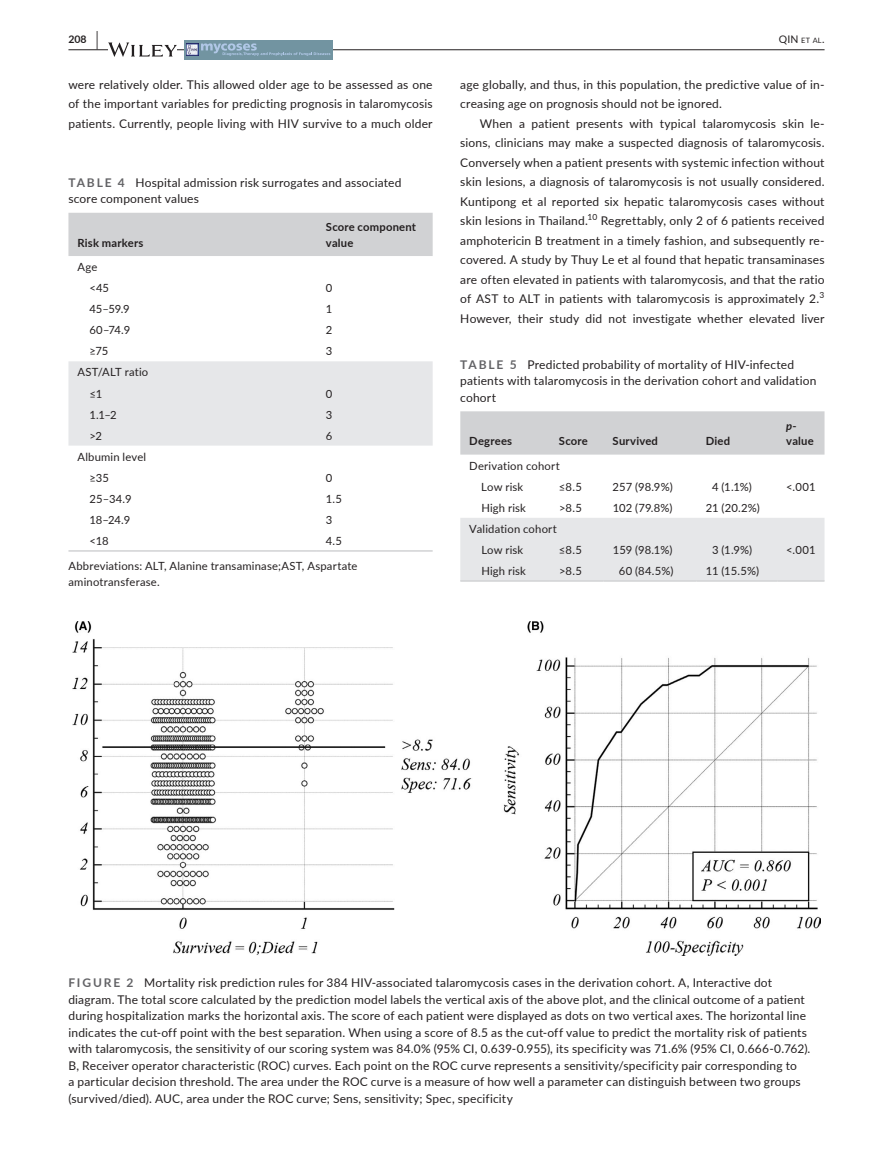
<style>
.page{position:relative;width:893px;height:1174px;background:#fff}
.page>*{position:absolute;margin:0;border:0;box-sizing:border-box;transform-origin:0 0}
.t1{font:12px/19.5px "Lato";letter-spacing:.015em;color:#231f20}
.t2{font:11.25px/21px "Lato";letter-spacing:.015em;color:#231f20}
.t3{font:700 11.25px/15.8px "Lato";letter-spacing:.02em;color:#231f20}
.t4{font:10.5px "Lato";color:#231f20}
.t5{font:700 10.5px "Lato";color:#231f20}
.t6{font:8.4px "Lato";color:#231f20}
.s1{font-size:19.5px}
.s2{font-size:7.35px}
.s3{font-weight:700;color:#636366}
.s4{font-style:italic}
</style>
<div class="page">
<hr style="left:68px;top:49px;width:756px;height:1px;background:#231f20">
<svg style="left:108px;top:42px;width:69px;height:15px"></svg>
<div style="left:185px;top:40px;width:148px;height:20px;background:#7294a1"></div>
<svg style="left:186px;top:43px;width:144px;height:13px"></svg>
<div style="left:68px;top:213px;width:365px;height:43px;background:#d1d2d4"></div>
<div style="left:68px;top:361px;width:365px;height:84px;background:#e6e7e9"></div>
<hr style="left:68px;top:550px;width:249px;height:1px;background:#d1d2d4">
<hr style="left:317px;top:550px;width:116px;height:1px;background:#d1d2d4">
<img style="left:72px;top:622px;width:749px;height:333px">
<div style="left:460px;top:411px;width:364px;height:43px;background:#d1d2d4"></div>
<div style="left:460px;top:518px;width:364px;height:62px;background:#e6e7e9"></div>
<hr style="left:460px;top:580px;width:90px;height:2px;background:#d1d2d4">
<hr style="left:550px;top:580px;width:54px;height:2px;background:#d1d2d4">
<hr style="left:604px;top:580px;width:93px;height:2px;background:#d1d2d4">
<hr style="left:697px;top:580px;width:80px;height:2px;background:#d1d2d4">
<hr style="left:777px;top:580px;width:47px;height:2px;background:#d1d2d4">
<p class="t5" style="left:68px;top:31px;width:31px">208 <span class="s1">|</span></p>
<p class="t4" style="left:779px;top:31px;width:47px">QIN <span class="s2">et al</span>.</p>
<p class="t1" style="left:68px;top:74px;width:366px;text-align:justify">were relatively older. This allowed older age to be assessed as one of the important variables for predicting prognosis in talaromycosis patients. Currently, people living with HIV survive to a much older</p>
<p class="t1" style="left:460px;top:74px;width:366px">age globally, and thus, in this population, the predictive value of in&shy;creasing age on prognosis should not be ignored.</p>
<p class="t1" style="left:460px;top:113px;width:366px;text-align:justify;text-indent:20px">When a patient presents with typical talaromycosis skin le&shy;sions, clinicians may make a suspected diagnosis of talaromycosis.<br>Conversely when a patient presents with systemic infection without skin lesions, a diagnosis of talaromycosis is not usually considered.<br>Kuntipong et al reported six hepatic talaromycosis cases without skin lesions in Thailand.</p>
<p class="t1" style="left:68px;top:173px;width:334px;line-height:16.5px"><span class="s3">TABLE 4</span> Hospital admission risk surrogates and associated score component values</p>
<p class="t3" style="left:77px;top:234px;width:68px">Risk markers</p>
<p class="t6" style="left:588px;top:211px;width:11px">10</p>
<p class="t1" style="left:460px;top:210px;width:366px;text-align:justify;text-indent:140px">Regrettably, only 2 of 6 patients received amphotericin B treatment in a timely fashion, and subsequently re&shy;covered. A study by Thuy Le et al found that hepatic transaminases are often elevated in patients with talaromycosis, and that the ratio of AST to ALT in patients with talaromycosis is approximately 2.</p>
<p class="t3" style="left:326px;top:219px;width:92px">Score component value</p>
<p class="t2" style="left:89px;top:256px;width:21px;text-indent:-12px">Age &lt;45</p>
<p class="t2" style="left:326px;top:277px;width:8px">0</p>
<p class="t6" style="left:820px;top:289px;width:6px">3</p>
<p class="t1" style="left:460px;top:308px;width:366px">However, their study did not investigate whether elevated liver</p>
<p class="t2" style="left:89px;top:298px;width:42px">45–59.9</p>
<p class="t2" style="left:326px;top:298px;width:8px">1</p>
<p class="t2" style="left:89px;top:319px;width:42px">60–74.9</p>
<p class="t2" style="left:326px;top:319px;width:8px">2</p>
<p class="t2" style="left:89px;top:340px;width:20px">≥75</p>
<p class="t2" style="left:326px;top:340px;width:8px">3</p>
<p class="t2" style="left:89px;top:361px;width:60px;text-indent:-12px">AST/ALT ratio ≤1</p>
<p class="t1" style="left:460px;top:355px;width:358px;line-height:16.5px"><span class="s3">TABLE 5</span> Predicted probability of mortality of HIV-infected patients with talaromycosis in the derivation cohort and validation cohort</p>
<p class="t3" style="left:469px;top:433px;width:44px">Degrees</p>
<p class="t3" style="left:559px;top:433px;width:30px">Score</p>
<p class="t3" style="left:613px;top:433px;width:47px">Survived</p>
<p class="t3" style="left:706px;top:433px;width:26px">Died</p>
<p class="t2" style="left:326px;top:382px;width:8px">0</p>
<p class="t2" style="left:89px;top:403px;width:29px">1.1–2</p>
<p class="t2" style="left:326px;top:403px;width:8px">3</p>
<p class="t2" style="left:89px;top:424px;width:14px">&gt;2</p>
<p class="t2" style="left:326px;top:424px;width:8px">6</p>
<p class="t2" style="left:89px;top:445px;width:58px;text-indent:-12px">Albumin level ≥35</p>
<p class="t3" style="left:786px;top:417px;width:29px"><span class="s4">p&shy;</span>value</p>
<p class="t2" style="left:481px;top:454px;width:80px;text-indent:-12px">Derivation cohort<br>Low risk</p>
<p class="t2" style="left:326px;top:467px;width:8px">0</p>
<p class="t2" style="left:559px;top:475px;width:24px">≤8.5</p>
<p class="t2" style="left:613px;top:475px;width:62px">257 (98.9%)</p>
<p class="t2" style="left:712px;top:475px;width:41px">4 (1.1%)</p>
<p class="t2" style="left:786px;top:475px;width:31px">&lt;.001</p>
<p class="t2" style="left:89px;top:488px;width:44px">25–34.9</p>
<p class="t2" style="left:326px;top:488px;width:18px">1.5</p>
<p class="t2" style="left:89px;top:509px;width:42px">18–24.9</p>
<p class="t2" style="left:326px;top:509px;width:8px">3</p>
<p class="t2" style="left:89px;top:530px;width:21px">&lt;18</p>
<p class="t2" style="left:326px;top:530px;width:18px">4.5</p>
<p class="t2" style="left:68px;top:557px;width:291px;line-height:15.8px">Abbreviations: ALT, Alanine transaminase;AST, Aspartate aminotransferase.</p>
<p class="t2" style="left:481px;top:497px;width:46px">High risk</p>
<p class="t2" style="left:559px;top:497px;width:24px">&gt;8.5</p>
<p class="t2" style="left:613px;top:497px;width:61px">102 (79.8%)</p>
<p class="t2" style="left:706px;top:497px;width:56px">21 (20.2%)</p>
<p class="t2" style="left:481px;top:518px;width:77px;text-indent:-12px">Validation cohort<br>Low risk</p>
<p class="t2" style="left:559px;top:539px;width:24px">≤8.5</p>
<p class="t2" style="left:613px;top:539px;width:61px">159 (98.1%)</p>
<p class="t2" style="left:712px;top:539px;width:42px">3 (1.9%)</p>
<p class="t2" style="left:786px;top:539px;width:31px">&lt;.001</p>
<p class="t2" style="left:481px;top:560px;width:46px">High risk</p>
<p class="t2" style="left:559px;top:560px;width:24px">&gt;8.5</p>
<p class="t2" style="left:619px;top:560px;width:56px">60 (84.5%)</p>
<p class="t2" style="left:706px;top:560px;width:55px">11 (15.5%)</p>
<p class="t1" style="left:68px;top:974px;width:743px;line-height:16.5px"><span class="s3">FIGURE 2</span> Mortality risk prediction rules for 384 HIV-associated talaromycosis cases in the derivation cohort. A, Interactive dot diagram. The total score calculated by the prediction model labels the vertical axis of the above plot, and the clinical outcome of a patient during hospitalization marks the horizontal axis. The score of each patient were displayed as dots on two vertical axes. The horizontal line indicates the cut-off point with the best separation. When using a score of 8.5 as the cut-off value to predict the mortality risk of patients with talaromycosis, the sensitivity of our scoring system was 84.0% (95% CI, 0.639-0.955), its specificity was 71.6% (95% CI, 0.666-0.762).<br>B, Receiver operator characteristic (ROC) curves. Each point on the ROC curve represents a sensitivity/specificity pair corresponding to<br>a particular decision threshold. The area under the ROC curve is a measure of how well a parameter can distinguish between two groups (survived/died). AUC, area under the ROC curve; Sens, sensitivity; Spec, specificity</p>
</div>
